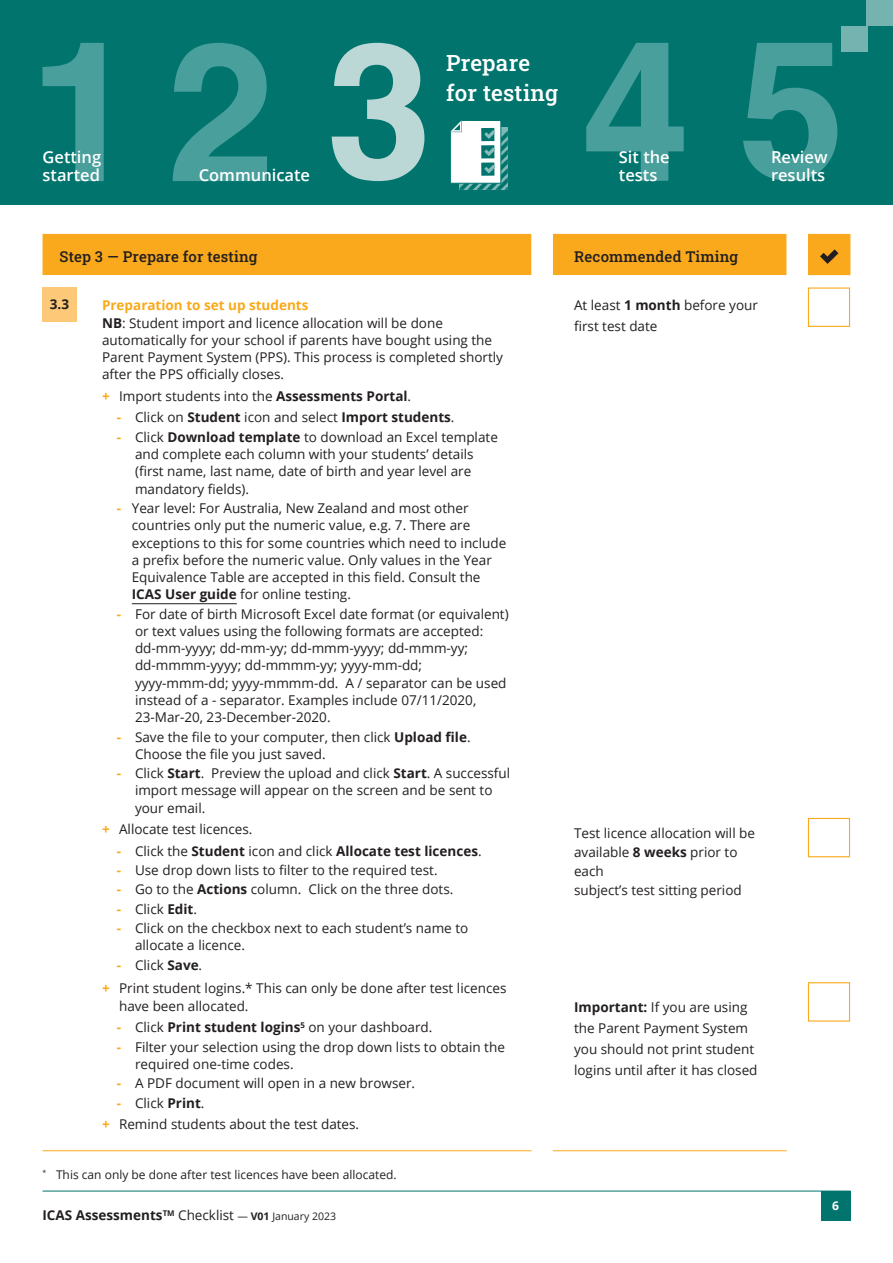
<style>
.page{position:relative;width:893px;height:1263px;background:#fff}
.page>*{position:absolute;margin:0;border:0;box-sizing:border-box;transform-origin:0 0}
.t1{font:22.5px/30px "Roboto Slab";letter-spacing:.01em;color:#fff}
.t2{font:600 16.5px/18px "Open Sans";color:#fff}
.t3{font:15px "Roboto Slab";letter-spacing:.01em;color:#231f20}
.t4{font:13.5px/17.2px "Open Sans";color:#231f20}
.t5{font:700 13.5px "Open Sans";color:#231f20}
.t6{font:12px "Open Sans";color:#231f20}
.t7{font:700 12px "Open Sans";color:#fff}
.s1{font-weight:700;color:#f9a91b}
.s2{font-weight:700}
.s3{color:#f9a91b}
.s4{font-weight:400}
.s5{font-weight:400;font-size:10.5px}
.s6{font-size:10.5px}
</style>
<div class="page">
<hr style="left:43px;top:1191px;width:807px;height:1px;background:#00746d">
<div style="left:821px;top:1191px;width:29px;height:29px;background:#00746d"></div>
<hr style="left:43px;top:1150px;width:42px;height:1px;background:#f9a91b">
<hr style="left:85px;top:1150px;width:446px;height:1px;background:#f9a91b">
<hr style="left:553px;top:1150px;width:234px;height:1px;background:#f9a91b">
<div style="left:43px;top:234px;width:807px;height:41px;background:#f9a91b"></div>
<div style="left:43px;top:287px;width:34px;height:34px;background:#fdc978"></div>
<hr style="left:132px;top:603px;width:105px;height:1px;background:#231f20">
<div style="left:808px;top:287px;width:42px;height:40px;border:1px solid #f9a91b"></div>
<div style="left:808px;top:818px;width:42px;height:39px;border:1px solid #f9a91b"></div>
<div style="left:808px;top:982px;width:42px;height:39px;border:1px solid #f9a91b"></div>
<div style="left:0;top:0;width:893px;height:205px;background:#00746d"></div>
<svg style="left:332px;top:43px;width:92px;height:138px"></svg>
<svg style="left:43px;top:43px;width:61px;height:138px"></svg>
<svg style="left:586px;top:43px;width:98px;height:138px"></svg>
<svg style="left:743px;top:43px;width:94px;height:138px"></svg>
<svg style="left:173px;top:43px;width:94px;height:138px"></svg>
<div style="left:867px;top:0;width:26px;height:26px;background:#75b3b1"></div>
<div style="left:841px;top:26px;width:26px;height:26px;background:#75b3b1"></div>
<svg style="left:450px;top:120px;width:58px;height:70px"></svg>
<h1 class="t1" style="left:446px;top:47px;width:114px">Prepare for testing</h1>
<p class="t2" style="left:43px;top:148px;width:60px">Getting started</p>
<p class="t2" style="left:619px;top:148px;width:52px">Sit the tests</p>
<p class="t2" style="left:771px;top:148px;width:58px">Review</p>
<p class="t2" style="left:199px;top:166px;width:113px">Communicate</p>
<p class="t2" style="left:771px;top:166px;width:56px">results</p>
<p class="t3" style="left:60px;top:247px;width:200px">Step 3 — Prepare for testing</p>
<p class="t3" style="left:574px;top:247px;width:166px">Recommended Timing</p>
<p class="t5" style="left:50px;top:295px;width:21px">3.3</p>
<p class="t4" style="left:102px;top:297px;width:402px"><span class="s1">Preparation to set up students<br></span><span class="s2">NB</span>: Student import and licence allocation will be done automatically for your school if parents have bought using the Parent Payment System (PPS). This process is completed shortly after the PPS officially closes.</p>
<p class="t4" style="left:102px;top:387px;width:311px"><span class="s1">+</span> Import students into the <span class="s2">Assessments Portal</span>.</p>
<p class="t4" style="left:117px;top:409px;width:339px"><span class="s1">-</span> Click on <span class="s2">Student</span> icon and select <span class="s2">Import students</span>.</p>
<p class="t4" style="left:135px;top:428px;width:364px;text-indent:-18px"><span class="s1">-</span> Click <span class="s2">Download template</span> to download an Excel template and complete each column with your students’ details (first name, last name, date of birth and year level are mandatory fields).</p>
<p class="t4" style="left:132px;top:499px;width:376px;text-indent:-15px"><span class="s1">-</span> Year level: For Australia, New Zealand and most other countries only put the numeric value, e.g. 7. There are exceptions to this for some countries which need to include a prefix before the numeric value. Only values in the Year Equivalence Table are accepted in this field. Consult the <span class="s2">ICAS User guide</span> for online testing.</p>
<p class="t4" style="left:135px;top:605px;width:375px;text-indent:-18px"><span class="s1">-</span> For date of birth Microsoft Excel date format (or equivalent) or text values using the following formats are accepted: dd-mm-yyyy; dd-mm-yy; dd-mmm-yyyy; dd-mmm-yy; dd-mmmm-yyyy; dd-mmmm-yy; yyyy-mm-dd; yyyy-mmm-dd; yyyy-mmmm-dd. A / separator can be used instead of a - separator. Examples include 07/11/2020, 23-Mar-20, 23-December-2020.</p>
<p class="t4" style="left:135px;top:728px;width:337px;text-indent:-18px"><span class="s1">-</span> Save the file to your computer, then click <span class="s2">Upload file</span>.<br>Choose the file you just saved.</p>
<p class="t4" style="left:135px;top:764px;width:377px;text-indent:-18px"><span class="s1">-</span> Click <span class="s2">Start</span>. Preview the upload and click <span class="s2">Start</span>. A successful import message will appear on the screen and be sent to your email.</p>
<p class="t4" style="left:102px;top:820px;width:152px"><span class="s1">+</span> Allocate test licences.</p>
<p class="t5" style="left:117px;top:841px;width:366px"><span class="s3">-</span> <span class="s4">Click the</span> Student <span class="s4">icon and click</span> Allocate test licences<span class="s4">.</span></p>
<p class="t4" style="left:117px;top:861px;width:322px"><span class="s1">-</span> Use drop down lists to filter to the required test.</p>
<p class="t4" style="left:117px;top:880px;width:338px"><span class="s1">-</span> Go to the <span class="s2">Actions</span> column. Click on the three dots.</p>
<p class="t4" style="left:117px;top:900px;width:82px"><span class="s1">-</span> Click <span class="s2">Edit</span>.</p>
<p class="t4" style="left:135px;top:919px;width:335px;text-indent:-18px"><span class="s1">-</span> Click on the checkbox next to each student’s name to allocate a licence.</p>
<p class="t4" style="left:102px;top:953px;width:406px;line-height:23.7px;text-indent:15px"><span class="s1">-</span> Click <span class="s2">Save</span>.<br><span class="s1">+</span> Print student logins.* This can only be done after test licences</p>
<p class="t4" style="left:119px;top:997px;width:131px">have been allocated.</p>
<p class="t4" style="left:117px;top:1018px;width:317px"><span class="s1">-</span> Click <span class="s2">Print student logins</span><sup>5</sup> on your dashboard.</p>
<p class="t4" style="left:135px;top:1038px;width:371px;text-indent:-18px"><span class="s1">-</span> Filter your selection using the drop down lists to obtain the required one-time codes.</p>
<p class="t4" style="left:117px;top:1074px;width:300px"><span class="s1">-</span> A PDF document will open in a new browser.</p>
<p class="t4" style="left:102px;top:1091px;width:259px;line-height:21.5px;text-indent:15px"><span class="s1">-</span> Click <span class="s2">Print</span>.<br><span class="s1">+</span> Remind students about the test dates.</p>
<p class="t4" style="left:574px;top:295px;width:185px;line-height:21px">At least <span class="s2">1 month</span> before your first test date</p>
<p class="t4" style="left:574px;top:823px;width:183px;line-height:19.2px">Test licence allocation will be available <span class="s2">8 weeks</span> prior to each<br>subject’s test sitting period</p>
<p class="t4" style="left:574px;top:996px;width:185px;line-height:21px"><span class="s2">Important:</span> If you are using the Parent Payment System you should not print student logins until after it has closed</p>
<p class="t6" style="left:43px;top:1167px;width:356px"><sup>*</sup> This can only be done after test licences have been allocated.</p>
<p class="t5" style="left:43px;top:1206px;width:295px">ICAS Assessments<sup>TM</sup> <span class="s4">Checklist</span> <span class="s5">—</span> <span class="s6">V01</span> <span class="s5">January 2023</span></p>
<p class="t7" style="left:832px;top:1197px;width:8px">6</p>
</div>
